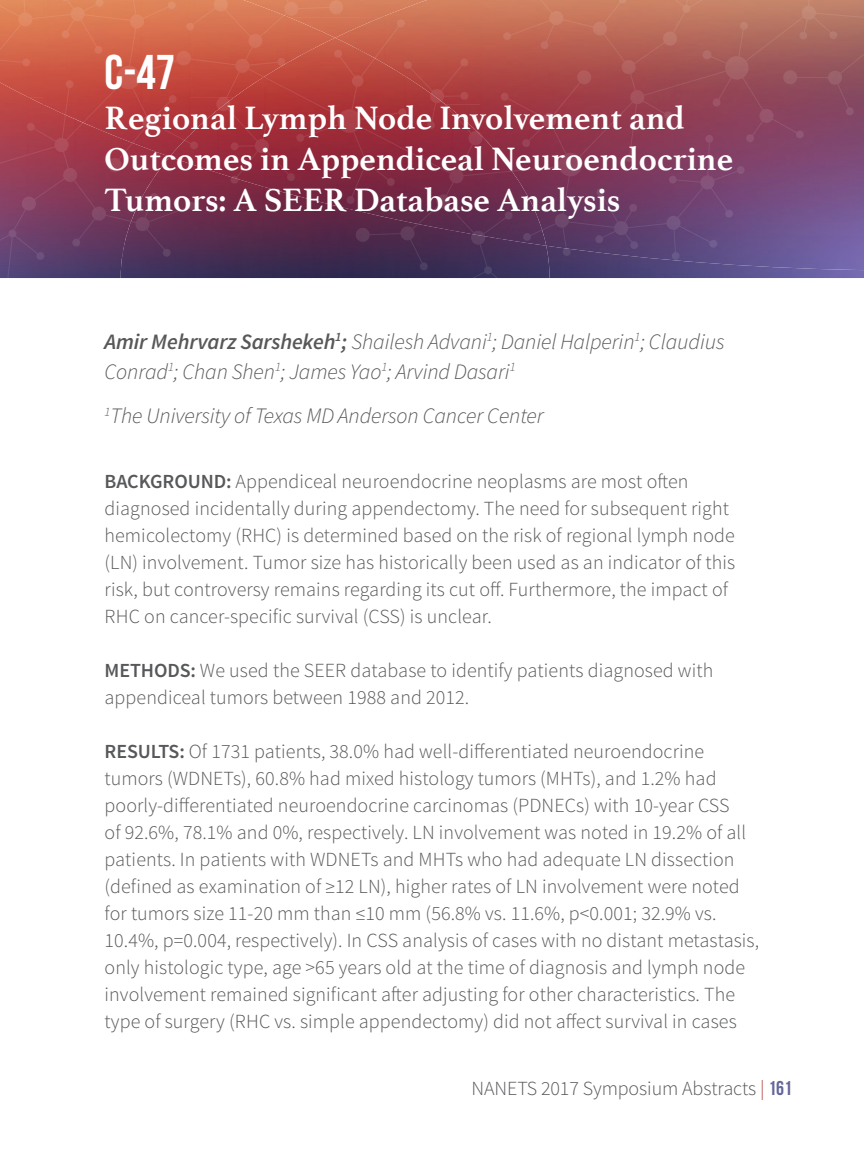
<style>
.page{position:relative;width:864px;height:1152px;background:#fff}
.page>*{position:absolute;margin:0;border:0;box-sizing:border-box;transform-origin:0 0}
.t1{font:700 48.8px "Bebas Neue";color:#fff}
.t2{font:700 34px/40.8px "Athelas";color:#fff}
.t3{font:italic 300 22px/30px "Source Sans Pro";letter-spacing:-.005em;color:#57585a}
.t4{font:300 20px/27px "Source Sans Pro";letter-spacing:.005em;color:#57585a}
.s1{font-weight:600}
.s2{color:#af3d3c}
.s3{font-family:"Bebas Neue";font-weight:700;color:#65669a}
</style>
<div class="page">
<svg style="left:0;top:0;width:864px;height:279px;background:#934756"></svg>
<p class="t1" style="left:105px;top:45px;width:72px">C-47</p>
<p class="t2" style="left:105px;top:97px;width:630px">Regional Lymph Node Involvement and<br>Outcomes in Appendiceal Neuroendocrine<br>Tumors: A SEER Database Analysis</p>
<p class="t3" style="left:105px;top:326px;width:622px"><span class="s1">Amir Mehrvarz Sarshekeh</span><sup>1</sup><span class="s1">;</span> Shailesh Advani<sup>1</sup>; Daniel Halperin<sup>1</sup>; Claudius<br>Conrad<sup>1</sup>; Chan Shen<sup>1</sup>; James Yao<sup>1</sup>; Arvind Dasari<sup>1</sup></p>
<p class="t3" style="left:105px;top:401px;width:441px"><sup>1</sup>The University of Texas MD Anderson Cancer Center</p>
<p class="t4" style="left:105px;top:468px;width:632px"><span class="s1">BACKGROUND:</span> Appendiceal neuroendocrine neoplasms are most often diagnosed incidentally during appendectomy. The need for subsequent right hemicolectomy (RHC) is determined based on the risk of regional lymph node (LN) involvement. Tumor size has historically been used as an indicator of this risk, but controversy remains regarding its cut off. Furthermore, the impact of RHC on cancer-specific survival (CSS) is unclear.</p>
<p class="t4" style="left:105px;top:657px;width:610px"><span class="s1">METHODS:</span> We used the SEER database to identify patients diagnosed with appendiceal tumors between 1988 and 2012.</p>
<p class="t4" style="left:105px;top:738px;width:656px"><span class="s1">RESULTS:</span> Of 1731 patients, 38.0% had well-differentiated neuroendocrine tumors (WDNETs), 60.8% had mixed histology tumors (MHTs), and 1.2% had poorly-differentiated neuroendocrine carcinomas (PDNECs) with 10-year CSS<br>of 92.6%, 78.1% and 0%, respectively. LN involvement was noted in 19.2% of all patients. In patients with WDNETs and MHTs who had adequate LN dissection (defined as examination of ≥12 LN), higher rates of LN involvement were noted for tumors size 11-20 mm than ≤10 mm (56.8% vs. 11.6%, p&lt;0.001; 32.9% vs.<br>10.4%, p=0.004, respectively). In CSS analysis of cases with no distant metastasis, only histologic type, age &gt;65 years old at the time of diagnosis and lymph node involvement remained significant after adjusting for other characteristics. The type of surgery (RHC vs. simple appendectomy) did not affect survival in cases</p>
<p class="t4" style="left:472px;top:1075px;width:322px">NANETS 2017 Symposium Abstracts <span class="s2">|</span> <span class="s3">161</span></p>
</div>
